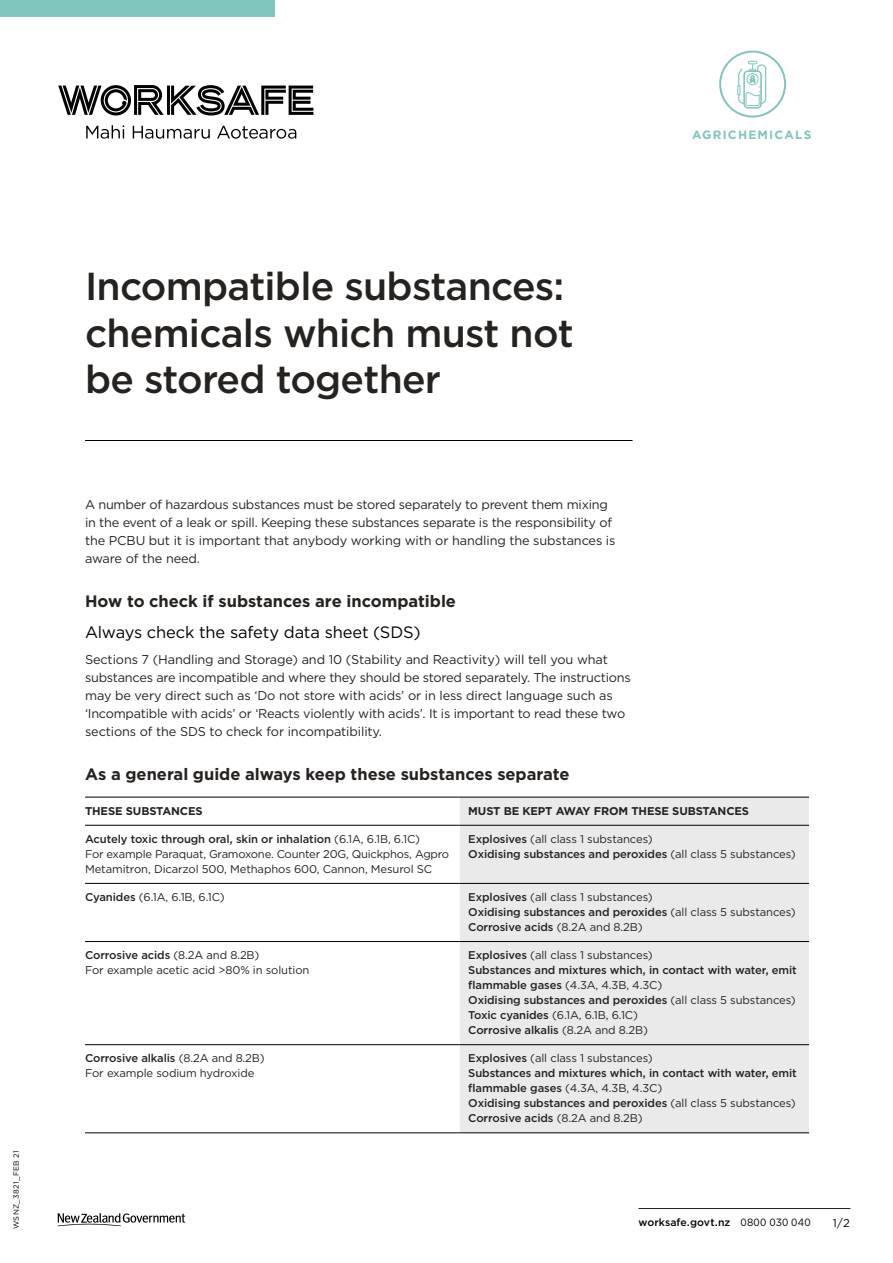
<style>
.page{position:relative;width:893px;height:1263px;background:#fff}
.page>*{position:absolute;margin:0;border:0;box-sizing:border-box;transform-origin:0 0}
.t1{font:500 39px/46.8px "Gotham";letter-spacing:-.02em;color:#26221f}
.t2{font:700 16.5px "Gotham";letter-spacing:-.005em;color:#26221f}
.t3{font:16.5px "Gotham";letter-spacing:-.01em;color:#000}
.t4{font:12.75px/18px "Gotham";letter-spacing:-.02em;color:#26221f}
.t5{font:700 12px "Gotham";letter-spacing:.1em;color:#80c6be}
.t6{font:500 11.25px/15px "Gotham";letter-spacing:-.01em;color:#26221f}
.t7{font:11.25px/15px "Gotham";letter-spacing:-.01em;color:#26221f}
.t8{font:700 11.25px "Gotham";letter-spacing:-.01em;color:#26221f}
.t9{font:11.25px "Gotham";color:#000}
.t10{font:500 10.5px "Gotham";letter-spacing:.005em;color:#000}
.t11{font:7.5px "Gotham";letter-spacing:.03em;color:#000}
.s1{font-weight:500}
.s2{font-weight:400}
</style>
<div class="page">
<svg style="left:58px;top:1213px;width:127px;height:13px"></svg>
<hr style="left:639px;top:1208px;width:211px;height:1px;background:#26221f">
<div style="left:0;top:0;width:274px;height:17px;background:#80c6be"></div>
<svg style="left:86px;top:125px;width:210px;height:14px"></svg>
<svg style="left:58px;top:85px;width:255px;height:30px"></svg>
<hr style="left:85px;top:440px;width:547px;height:1px;background:#000">
<div style="left:460px;top:798px;width:349px;height:334px;background:#eaeaea"></div>
<hr style="left:85px;top:797px;width:375px;height:1px;background:#000">
<hr style="left:460px;top:797px;width:349px;height:1px;background:#000">
<hr style="left:85px;top:825px;width:375px;height:1px;background:#000">
<hr style="left:460px;top:825px;width:349px;height:1px;background:#000">
<hr style="left:85px;top:883px;width:375px;height:1px;background:#000">
<hr style="left:460px;top:883px;width:349px;height:1px;background:#000">
<hr style="left:85px;top:941px;width:375px;height:1px;background:#000">
<hr style="left:460px;top:941px;width:349px;height:1px;background:#000">
<hr style="left:85px;top:1044px;width:375px;height:1px;background:#000">
<hr style="left:460px;top:1044px;width:349px;height:1px;background:#000">
<hr style="left:85px;top:1132px;width:375px;height:1px;background:#000">
<hr style="left:460px;top:1132px;width:349px;height:1px;background:#000">
<div style="left:719px;top:51px;width:67px;height:67px;border:2px solid #80c6be;border-radius:50%"></div>
<div style="left:744px;top:71px;width:18px;height:37px;border:1px solid #80c6be;border-radius:4px"></div>
<svg style="left:737px;top:61px;width:30px;height:45px"></svg>
<p class="t11" style="left:11px;top:1229px;width:80px;rotate:-90deg">WSNZ_3821_Feb 21</p>
<h1 class="t1" style="left:85px;top:262px;width:490px">Incompatible substances: chemicals which must not be stored together</h1>
<p class="t5" style="left:692px;top:127px;width:121px">AGRICHEMICALS</p>
<p class="t4" style="left:85px;top:495px;width:532px">A number of hazardous substances must be stored separately to prevent them mixing in the event of a leak or spill. Keeping these substances separate is the responsibility of the PCBU but it is important that anybody working with or handling the substances is aware of the need.</p>
<p class="t2" style="left:85px;top:590px;width:372px">How to check if substances are incompatible</p>
<p class="t3" style="left:85px;top:621px;width:337px">Always check the safety data sheet (SDS)</p>
<p class="t4" style="left:85px;top:650px;width:547px">Sections 7 (Handling and Storage) and 10 (Stability and Reactivity) will tell you what substances are incompatible and where they should be stored separately. The instructions may be very direct such as ‘Do not store with acids’ or in less direct language such as ‘Incompatible with acids’ or ‘Reacts violently with acids’. It is important to read these two sections of the SDS to check for incompatibility.</p>
<p class="t2" style="left:85px;top:763px;width:486px">As a general guide always keep these substances separate</p>
<p class="t8" style="left:85px;top:803px;width:119px">THESE SUBSTANCES</p>
<p class="t8" style="left:468px;top:803px;width:282px">MUST BE KEPT AWAY FROM THESE SUBSTANCES</p>
<p class="t7" style="left:85px;top:831px;width:366px"><span class="s1">Acutely toxic through oral, skin or inhalation</span> (6.1A, 6.1B, 6.1C)<br>For example Paraquat, Gramoxone. Counter 20G, Quickphos, Agpro<br>Metamitron, Dicarzol 500, Methaphos 600, Cannon, Mesurol SC</p>
<p class="t7" style="left:468px;top:831px;width:329px"><span class="s1">Explosives</span> (all class 1 substances)<br><span class="s1">Oxidising substances and peroxides</span> (all class 5 substances)</p>
<p class="t7" style="left:85px;top:889px;width:141px"><span class="s1">Cyanides</span> (6.1A, 6.1B, 6.1C)</p>
<p class="t6" style="left:468px;top:889px;width:329px">Explosives <span class="s2">(all class 1 substances)<br></span>Oxidising substances and peroxides <span class="s2">(all class 5 substances)<br></span>Corrosive acids <span class="s2">(8.2A and 8.2B)</span></p>
<p class="t7" style="left:85px;top:947px;width:226px"><span class="s1">Corrosive acids</span> (8.2A and 8.2B)<br>For example acetic acid &gt;80% in solution</p>
<p class="t6" style="left:468px;top:947px;width:330px">Explosives <span class="s2">(all class 1 substances)<br></span>Substances and mixtures which, in contact with water, emit flammable gases <span class="s2">(4.3A, 4.3B, 4.3C)<br></span>Oxidising substances and peroxides <span class="s2">(all class 5 substances)<br></span>Toxic cyanides <span class="s2">(6.1A, 6.1B, 6.1C)<br></span>Corrosive alkalis <span class="s2">(8.2A and 8.2B)</span></p>
<p class="t7" style="left:85px;top:1050px;width:181px"><span class="s1">Corrosive alkalis</span> (8.2A and 8.2B)<br>For example sodium hydroxide</p>
<p class="t6" style="left:468px;top:1050px;width:330px">Explosives <span class="s2">(all class 1 substances)<br></span>Substances and mixtures which, in contact with water, emit flammable gases <span class="s2">(4.3A, 4.3B, 4.3C)<br></span>Oxidising substances and peroxides <span class="s2">(all class 5 substances)<br></span>Corrosive acids <span class="s2">(8.2A and 8.2B)</span></p>
<p class="t10" style="left:639px;top:1215px;width:174px">worksafe.govt.nz <span class="s2">0800 030 040</span></p>
<p class="t9" style="left:833px;top:1215px;width:18px">1/2</p>
</div>
